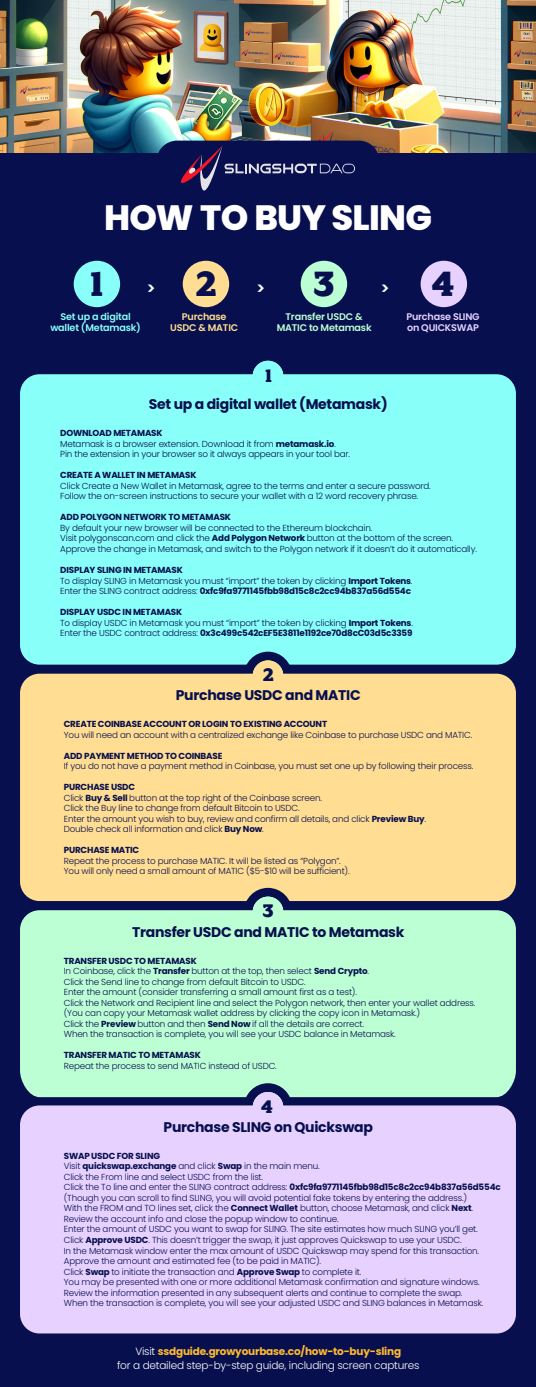
<style>
.page{position:relative;width:536px;height:1387px;background:#fff}
.page>*{position:absolute;margin:0;border:0;box-sizing:border-box;transform-origin:0 0}
.t1{font:800 35.09px "Poppins";letter-spacing:-.02em;color:#fff}
.t2{font:34.82px "Rosebay Slab";color:#070f4e}
.t3{font:18.11px "Rosebay Slab";color:#070f4e}
.t4{font:600 16.28px "Poppins";color:#fff}
.t5{font:700 14px "Poppins";letter-spacing:-.02em;color:#070f4e}
.t6{font:300 10.5px/14.3px "Poppins";letter-spacing:-.02em;color:#fff;text-align:center}
.t7{font:600 9.62px/11.5px "Poppins";letter-spacing:-.02em;color:#88fff9;text-align:center}
.t8{font:600 9.62px/11.5px "Poppins";letter-spacing:-.02em;color:#bdffd5;text-align:center}
.t9{font:600 9.62px/11.5px "Poppins";letter-spacing:-.02em;color:#e7d2ff}
.t10{font:600 9.62px/11.5px "Poppins";letter-spacing:-.02em;color:#ffdd92;text-align:center}
.t11{font:300 8.75px/10.5px "Poppins";letter-spacing:-.02em;color:#070f4e}
.t12{font:700 8.75px "Poppins";letter-spacing:-.02em;color:#070f4e}
.s1{font-weight:700}
.s2{font-weight:700;color:#ffba31}
</style>
<div class="page">
<div style="left:0;top:0;width:536px;height:1386px;background:#070f4e"></div>
<img style="left:0;top:0;width:536px;height:153px">
<div style="left:74px;top:261px;width:46px;height:46px;background:#88fff9;border-radius:50%"></div>
<div style="left:183px;top:261px;width:46px;height:46px;background:#ffdd92;border-radius:50%"></div>
<div style="left:300px;top:261px;width:47px;height:46px;background:#bdffd5;border-radius:50%"></div>
<div style="left:420px;top:261px;width:47px;height:46px;background:#e7d2ff;border-radius:50%"></div>
<svg style="left:255px;top:360px;width:29px;height:14px"></svg>
<div style="left:20px;top:374px;width:495px;height:290px;background:#88fff9;border-radius:19px"></div>
<svg style="left:244px;top:651px;width:48px;height:21px"></svg>
<div style="left:156px;top:141px;width:223px;height:51px;background:#070f4e;border-radius:21px"></div>
<svg style="left:154px;top:145px;width:201px;height:46px"></svg>
<div style="left:20px;top:673px;width:495px;height:228px;background:#ffdd92;border-radius:19px"></div>
<svg style="left:246px;top:887px;width:44px;height:23px"></svg>
<div style="left:20px;top:910px;width:495px;height:187px;background:#bdffd5"></div>
<div style="left:252px;top:896px;width:31px;height:31px;background:#bdffd5;border-radius:50%"></div>
<div style="left:252px;top:660px;width:31px;height:31px;background:#ffdd92;border-radius:50%"></div>
<div style="left:252px;top:361px;width:31px;height:30px;background:#88fff9;border-radius:50%"></div>
<svg style="left:244px;top:1083px;width:48px;height:22px"></svg>
<div style="left:252px;top:1091px;width:31px;height:31px;background:#e7d2ff;border-radius:50%"></div>
<div style="left:20px;top:1105px;width:495px;height:228px;background:#e7d2ff;border-radius:19px"></div>
<h1 class="t1" style="left:104px;top:197px;width:329px">HOW TO BUY SLING</h1>
<h2 class="t2" style="left:89px;top:262px;width:16px">1</h2>
<h2 class="t2" style="left:195px;top:262px;width:24px">2</h2>
<h2 class="t2" style="left:312px;top:262px;width:24px">3</h2>
<h2 class="t2" style="left:430px;top:262px;width:26px">4</h2>
<h3 class="t4" style="left:146px;top:279px;width:11px">&gt;</h3>
<h3 class="t4" style="left:256px;top:279px;width:11px">&gt;</h3>
<h3 class="t4" style="left:380px;top:279px;width:11px">&gt;</h3>
<p class="t10" style="left:170px;top:311px;width:69px">Purchase<br>USDC &amp; MATIC</p>
<p class="t8" style="left:276px;top:311px;width:96px">Transfer USDC &amp;<br>MATIC to Metamask</p>
<p class="t9" style="left:406px;top:311px;width:75px">Purchase SLING on QUICKSWAP</p>
<p class="t7" style="left:50px;top:311px;width:92px">Set up a digital wallet (Metamask)</p>
<h3 class="t3" style="left:265px;top:364px;width:9px">1</h3>
<h3 class="t5" style="left:149px;top:396px;width:240px">Set up a digital wallet (Metamask)</h3>
<p class="t11" style="left:60px;top:428px;width:291px"><span class="s1">DOWNLOAD METAMASK<br></span>Metamask is a browser extension. Download it from <span class="s1">metamask.io</span>.<br>Pin the extension in your browser so it always appears in your tool bar.</p>
<p class="t12" style="left:60px;top:470px;width:138px">CREATE A WALLET IN METAMASK</p>
<p class="t11" style="left:60px;top:480px;width:372px">Click Create a New Wallet in Metamask, agree to the terms and enter a secure password.<br>Follow the on-screen instructions to secure your wallet with a 12 word recovery phrase.</p>
<p class="t12" style="left:60px;top:512px;width:172px">ADD POLYGON NETWORK TO METAMASK</p>
<p class="t11" style="left:60px;top:522px;width:418px">By default your new browser will be connected to the Ethereum blockchain.<br>Visit polygonscan.com and click the <span class="s1">Add Polygon Network</span> button at the bottom of the screen.<br>Approve the change in Metamask, and switch to the Polygon network if it doesn’t do it automatically.</p>
<p class="t11" style="left:60px;top:564px;width:354px"><span class="s1">DISPLAY SLING IN METAMASK<br></span>To display SLING in Metamask you must “import” the token by clicking <span class="s1">Import Tokens</span>.<br>Enter the SLING contract address: <span class="s1">0xfc9fa9771145fbb98d15c8c2cc94b837a56d554c</span></p>
<p class="t11" style="left:60px;top:606px;width:354px"><span class="s1">DISPLAY USDC IN METAMASK<br></span>To display USDC in Metamask you must “import” the token by clicking <span class="s1">Import Tokens</span>.<br>Enter the USDC contract address: <span class="s1">0x3c499c542cEF5E3811e1192ce70d8cC03d5c3359</span></p>
<h3 class="t3" style="left:262px;top:664px;width:13px">2</h3>
<h3 class="t5" style="left:176px;top:687px;width:186px">Purchase USDC and MATIC</h3>
<p class="t12" style="left:64px;top:719px;width:265px">CREATE COINBASE ACCOUNT OR LOGIN TO EXISTING ACCOUNT</p>
<p class="t11" style="left:64px;top:729px;width:410px">You will need an account with a centralized exchange like Coinbase to purchase USDC and MATIC.</p>
<p class="t12" style="left:64px;top:750px;width:160px">ADD PAYMENT METHOD TO COINBASE</p>
<p class="t11" style="left:64px;top:761px;width:411px">If you do not have a payment method in Coinbase, you must set one up by following their process.</p>
<p class="t11" style="left:64px;top:782px;width:363px"><span class="s1">PURCHASE USDC<br></span>Click <span class="s1">Buy &amp; Sell</span> button at the top right of the Coinbase screen.<br>Click the Buy line to change from default Bitcoin to USDC.<br>Enter the amount you wish to buy, review and confirm all details, and click <span class="s1">Preview Buy</span>.<br>Double check all information and click <span class="s1">Buy Now</span>.</p>
<p class="t12" style="left:64px;top:845px;width:77px">PURCHASE MATIC</p>
<p class="t11" style="left:64px;top:855px;width:287px">Repeat the process to purchase MATIC. It will be listed as “Polygon”.<br>You will only need a small amount of MATIC ($5-$10 will be sufficient).</p>
<h3 class="t3" style="left:262px;top:900px;width:13px">3</h3>
<h3 class="t5" style="left:132px;top:923px;width:274px">Transfer USDC and MATIC to Metamask</h3>
<p class="t11" style="left:64px;top:955px;width:413px"><span class="s1">TRANSFER USDC TO METAMASK<br></span>In Coinbase, click the <span class="s1">Transfer</span> button at the top, then select <span class="s1">Send Crypto</span>.<br>Click the Send line to change from default Bitcoin to USDC.<br>Enter the amount (consider transferring a small amount first as a test).<br>Click the Network and Recipient line and select the Polygon network, then enter your wallet address. (You can copy your Metamask wallet address by clicking the copy icon in Metamask.)<br>Click the <span class="s1">Preview</span> button and then <span class="s1">Send Now</span> if all the details are correct.<br>When the transaction is complete, you will see your USDC balance in Metamask.</p>
<p class="t12" style="left:64px;top:1050px;width:138px">TRANSFER MATIC TO METAMASK</p>
<p class="t11" style="left:64px;top:1060px;width:214px">Repeat the process to send MATIC instead of USDC.</p>
<h3 class="t3" style="left:260px;top:1095px;width:14px">4</h3>
<h3 class="t5" style="left:163px;top:1118px;width:211px">Purchase SLING on Quickswap</h3>
<p class="t11" style="left:64px;top:1150px;width:438px"><span class="s1">SWAP USDC FOR SLING<br></span>Visit <span class="s1">quickswap.exchange</span> and click <span class="s1">Swap</span> in the main menu.<br>Click the From line and select USDC from the list.<br>Click the To line and enter the SLING contract address: <span class="s1">0xfc9fa9771145fbb98d15c8c2cc94b837a56d554c </span>(Though you can scroll to find SLING, you will avoid potential fake tokens by entering the address.)<br>With the FROM and TO lines set, click the <span class="s1">Connect Wallet</span> button, choose Metamask, and click <span class="s1">Next</span>.<br>Review the account info and close the popup window to continue.<br>Enter the amount of USDC you want to swap for SLING. The site estimates how much SLING you’ll get.<br>Click <span class="s1">Approve USDC</span>. This doesn’t trigger the swap, it just approves Quickswap to use your USDC.<br>In the Metamask window enter the max amount of USDC Quickswap may spend for this transaction.<br>Approve the amount and estimated fee (to be paid in MATIC).<br>Click <span class="s1">Swap</span> to initiate the transaction and <span class="s1">Approve Swap</span> to complete it.<br>You may be presented with one or more additional Metamask confirmation and signature windows.<br>Review the information presented in any subsequent alerts and continue to complete the swap.<br>When the transaction is complete, you will see your adjusted USDC and SLING balances in Metamask.</p>
<p class="t6" style="left:117px;top:1343px;width:304px">Visit <span class="s2">ssdguide.growyourbase.co/how-to-buy-sling<br></span>for a detailed step-by-step guide, including screen captures</p>
</div>
